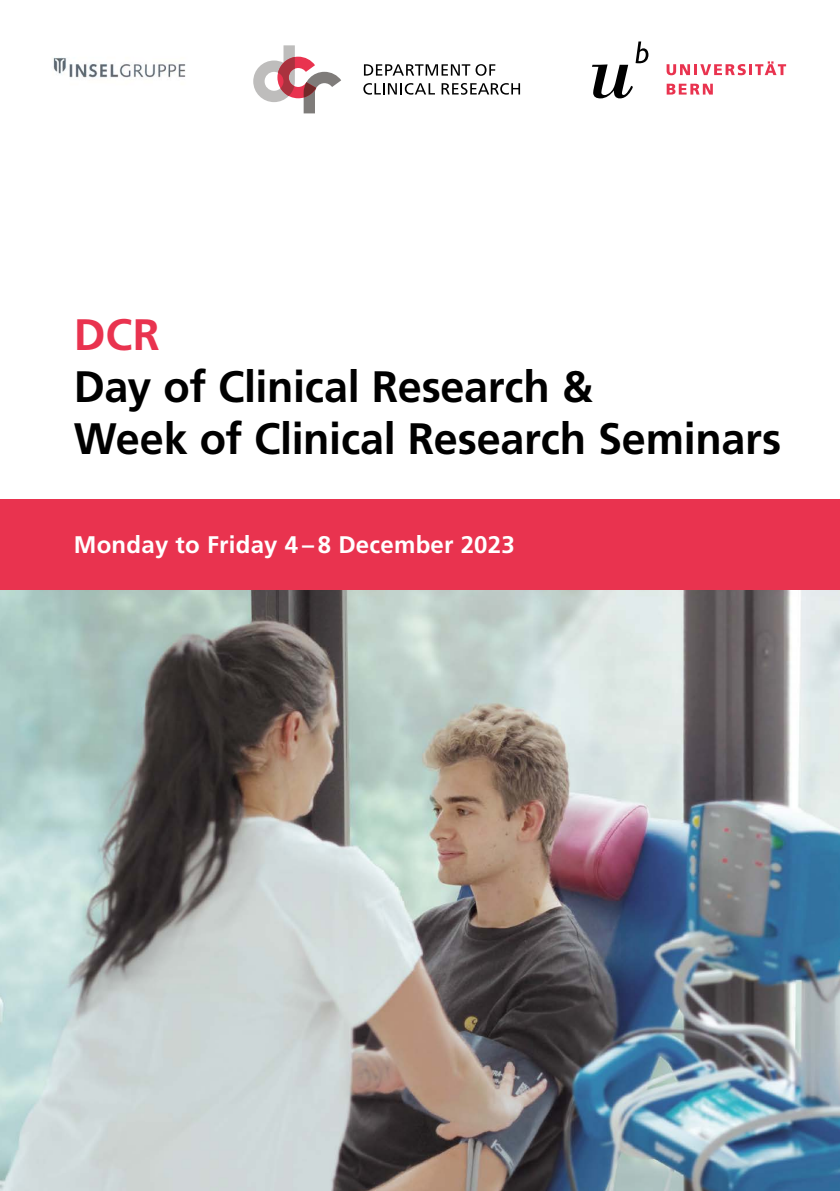
<style>
.page{position:relative;width:840px;height:1191px;background:#fff}
.page>*{position:absolute;margin:0;border:0;box-sizing:border-box;transform-origin:0 0}
.t1{font:700 44px/52px "Frutiger LT Std";letter-spacing:-.01em;color:#000}
.t2{font:700 44px "Frutiger LT Std";color:#e9334f}
.t3{font:700 24px "Frutiger LT Std";letter-spacing:.01em;color:#fff}
</style>
<div class="page">
<img style="left:0;top:590px;width:839px;height:601px">
<div style="left:0;top:499px;width:839px;height:91px;background:#e9334f"></div>
<svg style="left:253px;top:45px;width:88px;height:68px"></svg>
<svg style="left:364px;top:64px;width:131px;height:12px"></svg>
<svg style="left:363px;top:83px;width:71px;height:12px"></svg>
<svg style="left:441px;top:83px;width:78px;height:12px"></svg>
<img style="left:53px;top:57px;width:133px;height:21px">
<svg style="left:592px;top:41px;width:56px;height:57px"></svg>
<svg style="left:666px;top:61px;width:119px;height:14px"></svg>
<svg style="left:666px;top:84px;width:46px;height:11px"></svg>
<p class="t2" style="left:74px;top:308px;width:87px">DCR</p>
<p class="t1" style="left:74px;top:360px;width:708px">Day of Clinical Research &amp;<br>Week of Clinical Research Seminars</p>
<p class="t3" style="left:74px;top:531px;width:442px">Monday to Friday 4 – 8 December 2023</p>
</div>
